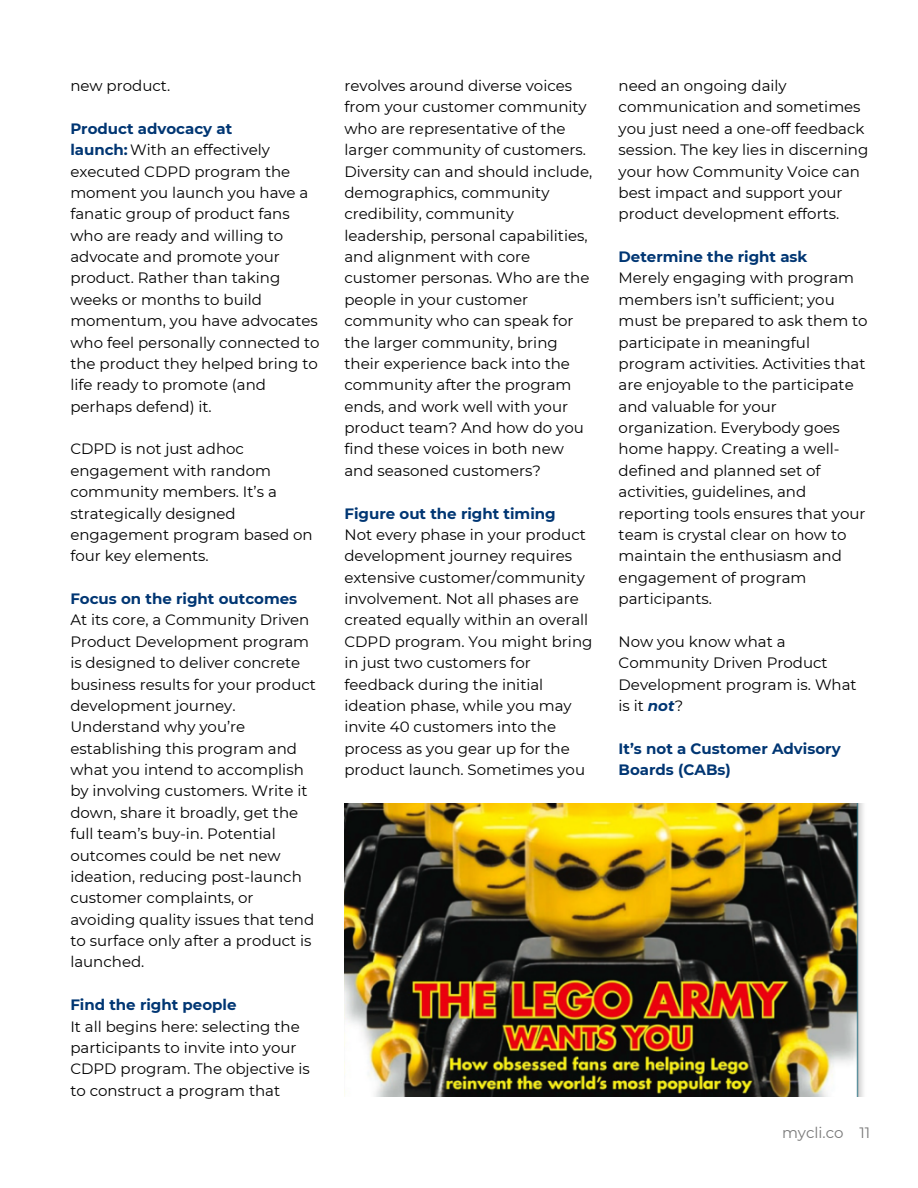
<style>
.page{position:relative;width:918px;height:1188px;background:#fff}
.page>*{position:absolute;margin:0;border:0;box-sizing:border-box;transform-origin:0 0}
.t1{font:15px/21.3px "Montserrat";color:#000}
.t2{font:700 15px/21.3px "Montserrat";color:#003673}
.t3{font:15px "Montserrat";color:#797979}
.s1{font-weight:700;color:#003673}
.s2{font-weight:700;font-style:italic;color:#003673}
</style>
<div class="page">
<img style="left:344px;top:803px;width:520px;height:294px">
<p class="t1" style="left:70px;top:75px;width:101px">new product.</p>
<p class="t1" style="left:70px;top:118px;width:251px"><span class="s1">Product advocacy at launch:</span>With an effectively executed CDPD program the moment you launch you have a fanatic group of product fans who are ready and willing to advocate and promote your product. Rather than taking weeks or months to build momentum, you have advocates who feel personally connected to the product they helped bring to life ready to promote (and perhaps defend) it.</p>
<p class="t1" style="left:70px;top:438px;width:244px">CDPD is not just adhoc engagement with random community members. It’s a strategically designed engagement program based on four key elements.</p>
<p class="t2" style="left:70px;top:588px;width:228px">Focus on the right outcomes</p>
<p class="t1" style="left:70px;top:609px;width:247px">At its core, a Community Driven<br>Product Development program is designed to deliver concrete business results for your product development journey.<br>Understand why you’re establishing this program and what you intend to accomplish by involving customers. Write it down, share it broadly, get the full team’s buy-in. Potential outcomes could be net new ideation, reducing post-launch customer complaints, or avoiding quality issues that tend to surface only after a product is launched.</p>
<p class="t2" style="left:70px;top:994px;width:168px">Find the right people</p>
<p class="t1" style="left:70px;top:1016px;width:241px">It all begins here: selecting the participants to invite into your<br>CDPD program. The objective is to construct a program that</p>
<p class="t1" style="left:344px;top:75px;width:249px">revolves around diverse voices from your customer community who are representative of the larger community of customers.<br>Diversity can and should include, demographics, community credibility, community leadership, personal capabilities, and alignment with core customer personas. Who are the people in your customer community who can speak for the larger community, bring their experience back into the community after the program ends, and work well with your product team? And how do you find these voices in both new and seasoned customers?</p>
<p class="t2" style="left:344px;top:503px;width:213px">Figure out the right timing</p>
<p class="t1" style="left:344px;top:524px;width:249px">Not every phase in your product development journey requires extensive customer/community involvement. Not all phases are created equally within an overall<br>CDPD program. You might bring in just two customers for feedback during the initial ideation phase, while you may invite 40 customers into the process as you gear up for the product launch. Sometimes you</p>
<p class="t1" style="left:619px;top:75px;width:251px">need an ongoing daily communication and sometimes you just need a one-off feedback session. The key lies in discerning your how Community Voice can best impact and support your product development efforts.</p>
<p class="t2" style="left:619px;top:246px;width:190px">Determine the right ask</p>
<p class="t1" style="left:619px;top:267px;width:251px">Merely engaging with program members isn’t sufficient; you must be prepared to ask them to participate in meaningful program activities. Activities that are enjoyable to the participate and valuable for your organization. Everybody goes home happy. Creating a well&shy;defined and planned set of activities, guidelines, and reporting tools ensures that your team is crystal clear on how to maintain the enthusiasm and engagement of program participants.</p>
<p class="t1" style="left:619px;top:631px;width:240px">Now you know what a<br>Community Driven Product<br>Development program is. What is it <span class="s2">not</span>?</p>
<p class="t2" style="left:619px;top:738px;width:224px">It’s not a Customer Advisory<br>Boards (CABs)</p>
<p class="t3" style="left:782px;top:1124px;width:90px">mycli.co 11</p>
</div>
